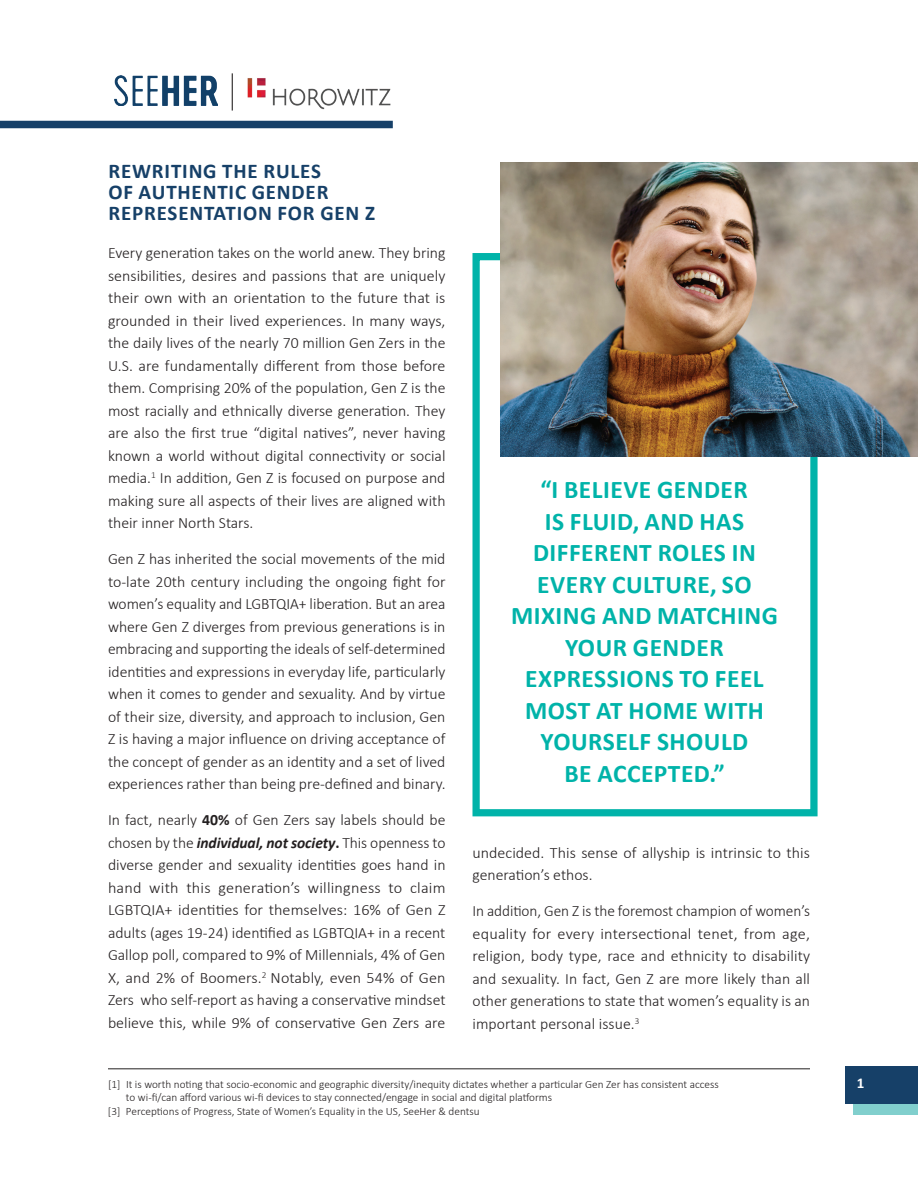
<style>
.page{position:relative;width:918px;height:1188px;background:#fff}
.page>*{position:absolute;margin:0;border:0;box-sizing:border-box;transform-origin:0 0}
.t1{font:700 25.5px/31.5px "Calibri";letter-spacing:.02em;color:#00b3a9;text-align:center}
.t2{font:700 21px/21px "Calibri";letter-spacing:.04em;color:#164068}
.t3{font:300 15.75px/22.5px "Calibri";color:#231f20;text-align:justify}
.t4{font:700 15px "Calibri";color:#fff}
.t5{font:300 11.25px "Calibri";color:#231f20}
.s1{font-weight:700}
.s2{font-weight:700;font-style:italic}
</style>
<div class="page">
<div style="left:854px;top:1077px;width:64px;height:37px;background:#81cfcd"></div>
<img style="left:247px;top:78px;width:144px;height:32px">
<div style="left:0;top:121px;width:393px;height:7px;background:#164068"></div>
<img style="left:115px;top:76px;width:103px;height:29px">
<hr style="left:232px;top:73px;width:1px;height:38px;background:#231f20">
<hr style="left:108px;top:1068px;width:702px;height:1px;background:#231f20">
<div style="left:845px;top:1066px;width:73px;height:38px;background:#164068"></div>
<div style="left:472px;top:253px;width:346px;height:563px;border:7px solid #00b3a9"></div>
<img style="left:500px;top:162px;width:418px;height:295px">
<h2 class="t2" style="left:108px;top:160px;width:268px">REWRITING THE RULES<br>OF AUTHENTIC GENDER<br>REPRESENTATION FOR GEN Z</h2>
<p class="t3" style="left:108px;top:242px;width:339px">Every generation takes on the world anew. They bring sensibilities, desires and passions that are uniquely their own with an orientation to the future that is grounded in their lived experiences. In many ways, the daily lives of the nearly 70 million Gen Zers in the U.S. are fundamentally different from those before them. Comprising 20% of the population, Gen Z is the most racially and ethnically diverse generation. They are also the first true “digital natives”, never having known a world without digital connectivity or social media.<sup>1</sup> In addition, Gen Z is focused on purpose and making sure all aspects of their lives are aligned with their inner North Stars.</p>
<p class="t3" style="left:108px;top:548px;width:339px">Gen Z has inherited the social movements of the mid to-late 20th century including the ongoing fight for women’s equality and LGBTQIA+ liberation. But an area where Gen Z diverges from previous generations is in embracing and supporting the ideals of self-determined identities and expressions in everyday life, particularly when it comes to gender and sexuality. And by virtue of their size, diversity, and approach to inclusion, Gen Z is having a major influence on driving acceptance of the concept of gender as an identity and a set of lived experiences rather than being pre-defined and binary.</p>
<p class="t3" style="left:108px;top:809px;width:339px">In fact, nearly <span class="s1">40%</span> of Gen Zers say labels should be chosen by the <span class="s2">individual, not society</span><span class="s1">.</span> This openness to diverse gender and sexuality identities goes hand in hand with this generation’s willingness to claim LGBTQIA+ identities for themselves: 16% of Gen Z adults (ages 19-24) identified as LGBTQIA+ in a recent Gallop poll, compared to 9% of Millennials, 4% of Gen X, and 2% of Boomers.<sup>2</sup> Notably, even 54% of Gen Zers who self-report as having a conservative mindset believe this, while 9% of conservative Gen Zers are</p>
<h1 class="t1" style="left:511px;top:473px;width:268px">“I BELIEVE GENDER<br>IS FLUID, AND HAS<br>DIFFERENT ROLES IN<br>EVERY CULTURE, SO<br>MIXING AND MATCHING<br>YOUR GENDER<br>EXPRESSIONS TO FEEL<br>MOST AT HOME WITH<br>YOURSELF SHOULD<br>BE ACCEPTED.”</h1>
<p class="t3" style="left:472px;top:841px;width:339px">undecided. This sense of allyship is intrinsic to this generation’s ethos.</p>
<p class="t3" style="left:472px;top:900px;width:339px">In addition, Gen Z is the foremost champion of women’s equality for every intersectional tenet, from age, religion, body type, race and ethnicity to disability and sexuality. In fact, Gen Z are more likely than all other generations to state that women’s equality is an important personal issue.<sup>3</sup></p>
<p class="t5" style="left:108px;top:1077px;width:612px">[1] It is worth noting that socio-economic and geographic diversity/inequity dictates whether a particular Gen Zer has consistent access</p>
<p class="t5" style="left:126px;top:1090px;width:428px">to wi-fi/can afford various wi-fi devices to stay connected/engage in social and digital platforms</p>
<p class="t5" style="left:108px;top:1104px;width:373px">[3] Perceptions of Progress, State of Women’s Equality in the US, SeeHer &amp; dentsu</p>
<p class="t4" style="left:857px;top:1073px;width:9px">1</p>
</div>
